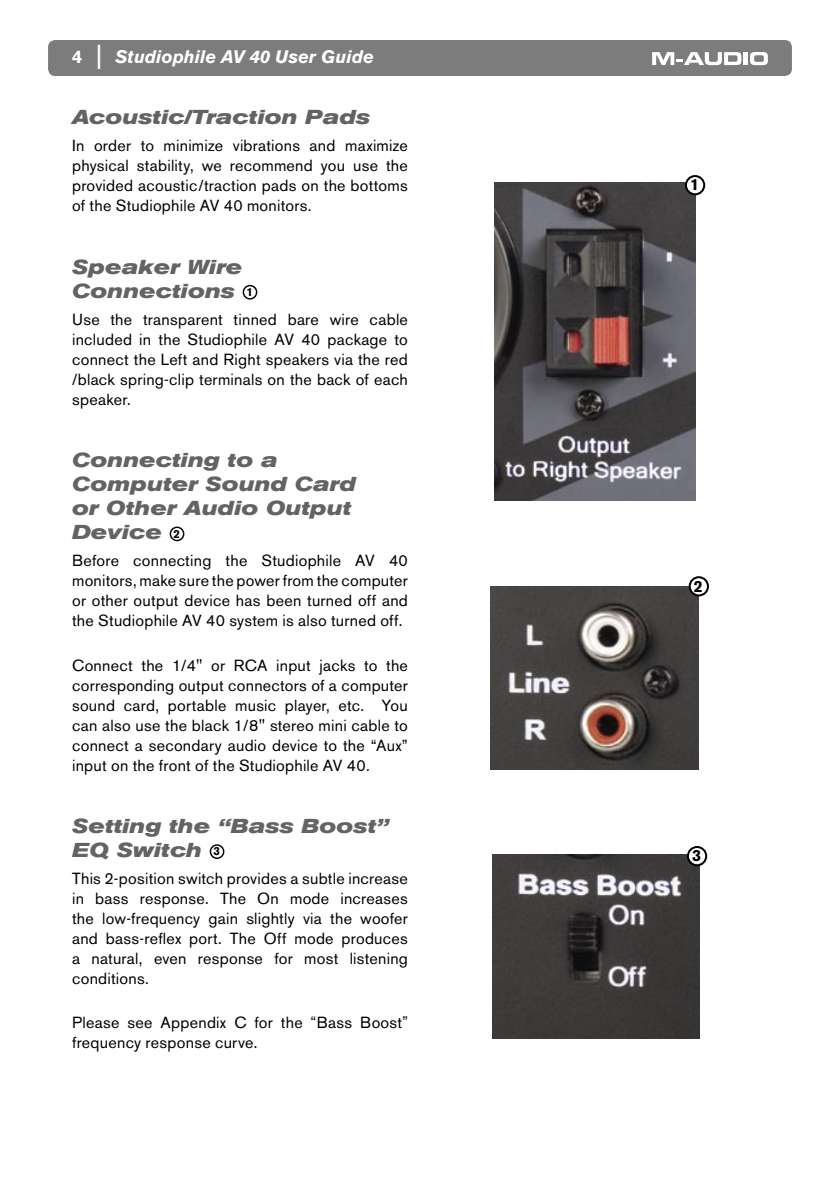
<style>
.page{position:relative;width:840px;height:1191px;background:#fff}
.page>*{position:absolute;margin:0;border:0;box-sizing:border-box;transform-origin:0 0}
.t1{font:italic 700 expanded 20px/24px "Akzidenz Grotesk BE";color:#636363}
.t2{font:italic 700 18px "Akzidenz Grotesk BE";color:#fff}
.t3{font:16px/20px "Akzidenz Grotesk BE";letter-spacing:.015em;color:#000;text-align:justify}
.t4{font:700 16px "Akzidenz Grotesk BE";color:#000}
.s1{font-style:normal}
.s2{font-size:24.2px}
.s3{font-style:normal;font-stretch:normal;font-size:11.6px;color:#000}
.s4{font-family:"Arial"}
</style>
<div class="page">
<div style="left:48px;top:40px;width:743px;height:36px;background:#7c7c7c"></div>
<svg style="left:243px;top:285px;width:13px;height:14px"></svg>
<div style="left:242px;top:285px;width:15px;height:14px;border:1px solid #000;border-radius:50%"></div>
<svg style="left:170px;top:527px;width:13px;height:13px"></svg>
<div style="left:170px;top:526px;width:14px;height:15px;border:1px solid #000;border-radius:50%"></div>
<svg style="left:210px;top:845px;width:13px;height:13px"></svg>
<div style="left:209px;top:844px;width:15px;height:15px;border:1px solid #000;border-radius:50%"></div>
<img style="left:494px;top:183px;width:200px;height:317px">
<div style="left:685px;top:176px;width:18px;height:18px;background:#fff;border-radius:50%"></div>
<div style="left:684px;top:175px;width:20px;height:20px;border:2px solid #000;border-radius:50%"></div>
<img style="left:490px;top:586px;width:207px;height:184px">
<div style="left:689px;top:577px;width:18px;height:18px;background:#fff;border-radius:50%"></div>
<div style="left:688px;top:576px;width:20px;height:20px;border:2px solid #000;border-radius:50%"></div>
<img style="left:492px;top:854px;width:207px;height:184px">
<div style="left:687px;top:847px;width:18px;height:18px;background:#fff;border-radius:50%"></div>
<div style="left:686px;top:846px;width:20px;height:20px;border:2px solid #000;border-radius:50%"></div>
<p class="t2" style="left:72px;top:46px;width:303px"><span class="s1">4</span> <span class="s2">|</span> Studiophile AV 40 User Guide</p>
<p class="t1" style="left:72px;top:105px;width:299px">Acoustic/Traction Pads</p>
<p class="t3" style="left:72px;top:136px;width:337px">In order to minimize vibrations and maximize physical stability, we recommend you use the provided acoustic/traction pads on the bottoms of the Studiophile AV 40 monitors.</p>
<p class="t1" style="left:72px;top:254px;width:182px">Speaker Wire<br>Connections <span class="s3">1</span></p>
<p class="t3" style="left:72px;top:309px;width:337px">Use the transparent tinned bare wire cable included in the Studiophile AV 40 package to connect the Left and Right speakers via the red /black spring-clip terminals on the back of each speaker.</p>
<p class="t1" style="left:72px;top:448px;width:285px">Connecting to a<br>Computer Sound Card or Other Audio Output<br>Device <span class="s3">2</span></p>
<p class="t3" style="left:72px;top:551px;width:337px">Before connecting the Studiophile AV 40 monitors, make sure the power from the computer or other output device has been turned off and the Studiophile AV 40 system is also turned off.</p>
<p class="t3" style="left:72px;top:655px;width:337px">Connect the 1/4" or RCA input jacks to the corresponding output connectors of a computer sound card, portable music player, etc. You can also use the black 1/8" stereo mini cable to connect a secondary audio device to the “Aux” input on the front of the Studiophile AV 40.</p>
<p class="t1" style="left:72px;top:814px;width:318px">Setting the “Bass Boost”<br>EQ Switch <span class="s3">3</span></p>
<p class="t3" style="left:72px;top:868px;width:337px">This 2-position switch provides a subtle increase in bass response. The On mode increases the low-frequency gain slightly via the woofer and bass-reflex port. The Off mode produces a natural, even response for most listening conditions.</p>
<p class="t3" style="left:72px;top:1012px;width:337px">Please see Appendix C for the <span class="s4">“</span>Bass Boost<span class="s4">” </span>frequency response curve.</p>
<p class="t4" style="left:689px;top:175px;width:10px">1</p>
<p class="t4" style="left:693px;top:576px;width:10px">2</p>
<p class="t4" style="left:691px;top:846px;width:10px">3</p>
</div>
